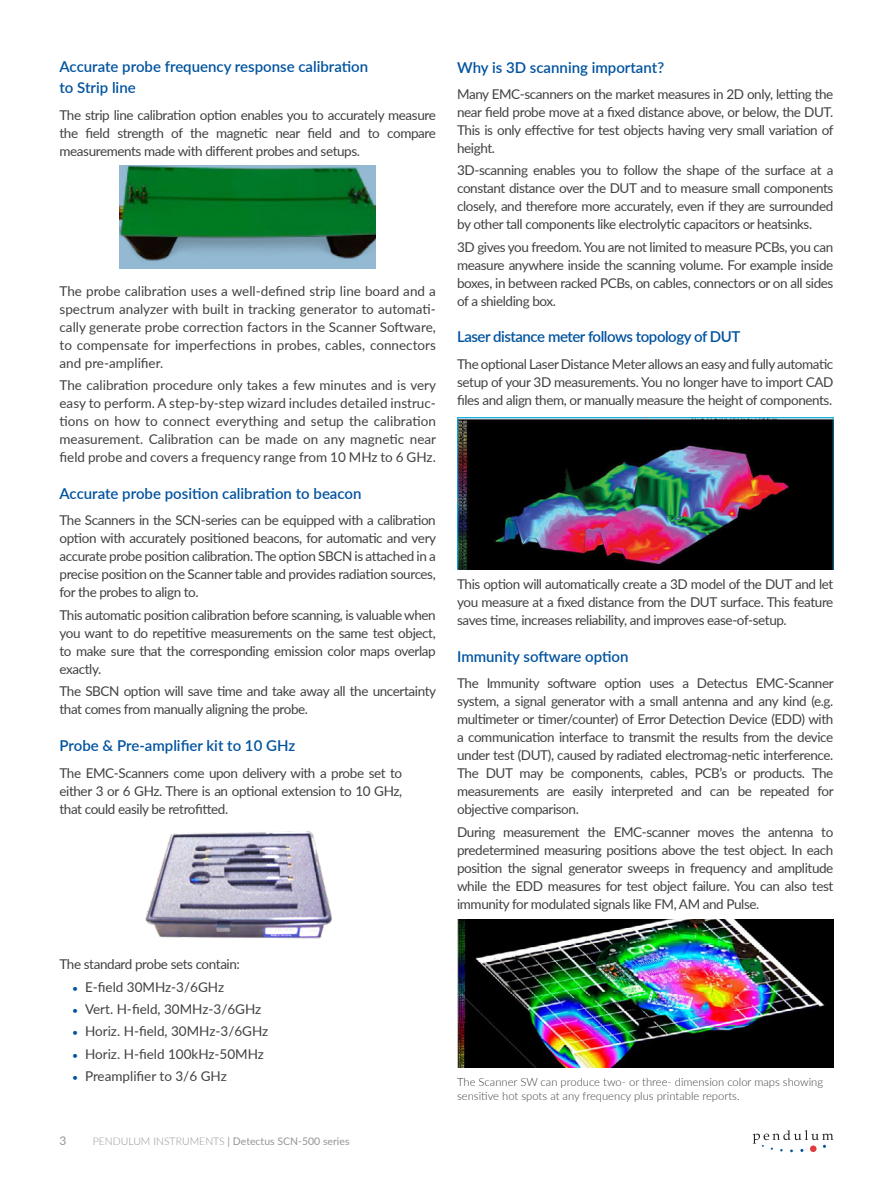
<style>
.page{position:relative;width:893px;height:1187px;background:#fff}
.page>*{position:absolute;margin:0;border:0;box-sizing:border-box;transform-origin:0 0}
.t1{font:600 15px/21.6px "Lato";color:#00539f}
.t2{font:600 15px "Lato";letter-spacing:-.03em;color:#00539f}
.t3{font:13.5px/18px "Lato";letter-spacing:-.03em;color:#414042;text-align:justify}
.t4{font:13.5px "Lato";color:#414042}
.t5{font:12px "Lato";color:#939598}
.t6{font:300 11.25px/14px "Lato";color:#414042}
.t7{font:10.5px "Lato";color:#939598}
.s1{font-size:10.5px;color:#00539f}
.s2{font-weight:300}
</style>
<div class="page">
<img style="left:120px;top:165px;width:256px;height:104px">
<img style="left:457px;top:418px;width:376px;height:151px">
<img style="left:145px;top:831px;width:187px;height:108px">
<img style="left:457px;top:919px;width:376px;height:148px">
<svg style="left:753px;top:1130px;width:80px;height:22px"></svg>
<p class="t1" style="left:60px;top:55px;width:310px">Accurate probe frequency response calibration to Strip line</p>
<p class="t3" style="left:60px;top:105px;width:378px">The strip line calibration option enables you to accurately measure the field strength of the magnetic near field and to compare measurements made with different probes and setups.</p>
<p class="t3" style="left:60px;top:281px;width:378px">The probe calibration uses a well-defi ned strip line board and a spectrum analyzer with built in tracking generator to automati&shy;cally generate probe correction factors in the Scanner Software, to compensate for imperfections in probes, cables, connectors and pre-amplifier.</p>
<p class="t3" style="left:60px;top:375px;width:378px">The calibration procedure only takes a few minutes and is very easy to perform. A step-by-step wizard includes detailed instruc&shy;tions on how to connect everything and setup the calibration measurement. Calibration can be made on any magnetic near field probe and covers a frequency range from 10 MHz to 6 GHz.</p>
<p class="t1" style="left:60px;top:482px;width:303px">Accurate probe position calibration to beacon</p>
<p class="t3" style="left:60px;top:511px;width:378px">The Scanners in the SCN-series can be equipped with a calibration option with accurately positioned beacons, for automatic and very accurate probe position calibration. The option SBCN is attached in a precise position on the Scanner table and provides radiation sources, for the probes to align to.</p>
<p class="t3" style="left:60px;top:605px;width:378px">This automatic position calibration before scanning, is valuable when you want to do repetitive measurements on the same test object, to make sure that the corresponding emission color maps overlap exactly.</p>
<p class="t3" style="left:60px;top:681px;width:378px">The SBCN option will save time and take away all the uncertainty that comes from manually aligning the probe.</p>
<p class="t1" style="left:60px;top:734px;width:237px">Probe &amp; Pre-amplifier kit to 10 GHz</p>
<p class="t3" style="left:60px;top:763px;width:344px">The EMC-Scanners come upon delivery with a probe set to either 3 or 6 GHz. There is an optional extension to 10 GHz, that could easily be retrofitted.</p>
<p class="t3" style="left:60px;top:954px;width:182px">The standard probe sets contain:</p>
<p class="t4" style="left:72px;top:977px;width:153px"><span class="s1">•</span> E-field 30MHz-3/6GHz</p>
<p class="t4" style="left:72px;top:999px;width:191px"><span class="s1">•</span> Vert. H-field, 30MHz-3/6GHz</p>
<p class="t4" style="left:72px;top:1021px;width:198px"><span class="s1">•</span> Horiz. H-field, 30MHz-3/6GHz</p>
<p class="t4" style="left:72px;top:1043px;width:193px"><span class="s1">•</span> Horiz. H-field 100kHz-50MHz</p>
<p class="t4" style="left:72px;top:1066px;width:156px"><span class="s1">•</span> Preamplifier to 3/6 GHz</p>
<p class="t5" style="left:60px;top:1132px;width:8px">3</p>
<p class="t7" style="left:93px;top:1133px;width:258px"><span class="s2">PENDULUM INSTRUMENTS</span> | Detectus SCN-500 series</p>
<p class="t1" style="left:457px;top:56px;width:209px">Why is 3D scanning important?</p>
<p class="t3" style="left:457px;top:85px;width:378px">Many EMC-scanners on the market measures in 2D only, letting the near field probe move at a fixed distance above, or below, the DUT.<br>This is only effective for test objects having very small variation of height.</p>
<p class="t3" style="left:457px;top:161px;width:378px">3D-scanning enables you to follow the shape of the surface at a constant distance over the DUT and to measure small components closely, and therefore more accurately, even if they are surrounded by other tall components like electrolytic capacitors or heatsinks.</p>
<p class="t3" style="left:457px;top:237px;width:378px">3D gives you freedom. You are not limited to measure PCBs, you can measure anywhere inside the scanning volume. For example inside boxes, in between racked PCBs, on cables, connectors or on all sides of a shielding box.</p>
<p class="t2" style="left:457px;top:326px;width:285px">Laser distance meter follows topology of DUT</p>
<p class="t3" style="left:457px;top:354px;width:378px">The optional Laser Distance Meter allows an easy and fully automatic setup of your 3D measurements. You no longer have to import CAD fi les and align them, or manually measure the height of components.</p>
<p class="t3" style="left:457px;top:574px;width:378px">This option will automatically create a 3D model of the DUT and let you measure at a fixed distance from the DUT surface. This feature saves time, increases reliability, and improves ease-of-setup.</p>
<p class="t1" style="left:457px;top:644px;width:173px">Immunity software option</p>
<p class="t3" style="left:457px;top:673px;width:378px">The Immunity software option uses a Detectus EMC-Scanner system, a signal generator with a small antenna and any kind (e.g. multimeter or timer/counter) of Error Detection Device (EDD) with a communication interface to transmit the results from the device under test (DUT), caused by radiated electromag-netic interference.<br>The DUT may be components, cables, PCB’s or products. The measurements are easily interpreted and can be repeated for objective comparison.</p>
<p class="t3" style="left:457px;top:822px;width:378px">During measurement the EMC-scanner moves the antenna to predetermined measuring positions above the test object. In each position the signal generator sweeps in frequency and amplitude while the EDD measures for test object failure. You can also test immunity for modulated signals like FM, AM and Pulse.</p>
<p class="t6" style="left:457px;top:1074px;width:368px">The Scanner SW can produce two- or three- dimension color maps showing sensitive hot spots at any frequency plus printable reports.</p>
</div>
